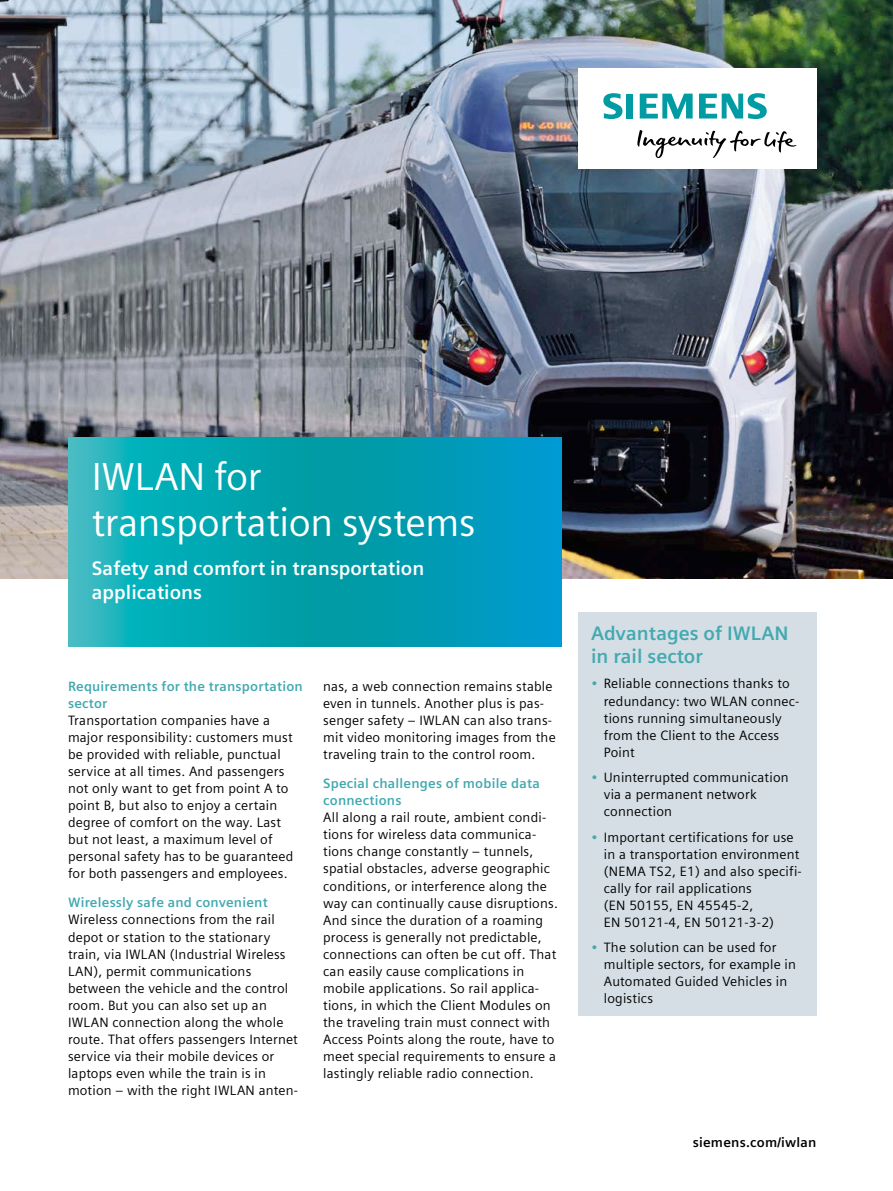
<style>
.page{position:relative;width:893px;height:1191px;background:#fff}
.page>*{position:absolute;margin:0;border:0;box-sizing:border-box;transform-origin:0 0}
.t1{font:39px/46.8px "Siemens Sans Global";letter-spacing:-.01em;color:#fff}
.t2{font:700 19.5px/23.4px "Siemens Sans Global";color:#fff}
.t3{font:700 19.5px/23.4px "Siemens Sans Global";color:#43a9b0}
.t4{font:13.5px/17px "Siemens Sans Global";letter-spacing:.015em;color:#000}
.t5{font:700 13.5px/17px "Siemens Sans Global";letter-spacing:.015em;color:#43a9b0}
.t6{font:700 13.5px "Siemens Sans Global";letter-spacing:.015em;color:#000}
.s1{color:#43a9b0}
</style>
<div class="page">
<img style="left:0;top:0;width:893px;height:578px">
<svg style="left:68px;top:437px;width:493px;height:209px;background:#05a2b5"></svg>
<div style="left:578px;top:612px;width:238px;height:404px;background:#d4dee4"></div>
<div style="left:578px;top:68px;width:238px;height:101px;background:#fff"></div>
<svg style="left:637px;top:130px;width:159px;height:28px"></svg>
<svg style="left:603px;top:93px;width:30px;height:26px"></svg>
<svg style="left:640px;top:94px;width:53px;height:25px"></svg>
<svg style="left:699px;top:93px;width:68px;height:26px"></svg>
<h1 class="t1" style="left:92px;top:454px;width:385px">IWLAN for transportation systems</h1>
<h2 class="t2" style="left:92px;top:557px;width:334px">Safety and comfort in transportation applications</h2>
<p class="t5" style="left:68px;top:677px;width:236px">Requirements for the transportation sector</p>
<p class="t4" style="left:68px;top:712px;width:227px">Transportation companies have a major responsibility: customers must be provided with reliable, punctual service at all times. And passengers not only want to get from point A to point B, but also to enjoy a certain degree of comfort on the way. Last but not least, a maximum level of personal safety has to be guaranteed for both passengers and employees.</p>
<p class="t5" style="left:68px;top:894px;width:201px">Wirelessly safe and convenient</p>
<p class="t4" style="left:68px;top:912px;width:232px">Wireless connections from the rail depot or station to the stationary train, via IWLAN (Industrial Wireless LAN), permit communications between the vehicle and the control room. But you can also set up an IWLAN connection along the whole route. That offers passengers Internet service via their mobile devices or laptops even while the train is in motion – with the right IWLAN anten-</p>
<p class="t4" style="left:323px;top:678px;width:234px">nas, a web connection remains stable even in tunnels. Another plus is pas&shy;senger safety – IWLAN can also trans&shy;mit video monitoring images from the traveling train to the control room.</p>
<p class="t5" style="left:323px;top:775px;width:218px">Special challenges of mobile data connections</p>
<p class="t4" style="left:323px;top:810px;width:236px">All along a rail route, ambient condi&shy;tions for wireless data communica&shy;tions change constantly – tunnels, spatial obstacles, adverse geographic conditions, or interference along the way can continually cause disruptions.<br>And since the duration of a roaming process is generally not predictable, connections can often be cut off. That can easily cause complications in mobile applications. So rail applica&shy;tions, in which the Client Modules on the traveling train must connect with Access Points along the route, have to meet special requirements to ensure a lastingly reliable radio connection.</p>
<h2 class="t3" style="left:591px;top:621px;width:199px">Advantages of IWLAN in rail sector</h2>
<p class="t4" style="left:604px;top:676px;width:197px;text-indent:-13px"><span class="s1">•</span> Reliable connections thanks to redundancy: two WLAN connec&shy;tions running simultaneously from the Client to the Access<br>Point</p>
<p class="t4" style="left:604px;top:769px;width:186px;text-indent:-13px"><span class="s1">•</span> Uninterrupted communication via a permanent network connection</p>
<p class="t4" style="left:604px;top:829px;width:199px;text-indent:-13px"><span class="s1">•</span> Important certifications for use in a transportation environment (NEMA TS2, E1) and also specifi&shy;cally for rail applications<br>(EN 50155, EN 45545-2,<br>EN 50121-4, EN 50121-3-2)</p>
<p class="t4" style="left:604px;top:939px;width:194px;text-indent:-13px"><span class="s1">•</span> The solution can be used for multiple sectors, for example in<br>Automated Guided Vehicles in logistics</p>
<p class="t6" style="left:693px;top:1134px;width:125px">siemens.com/iwlan</p>
</div>
